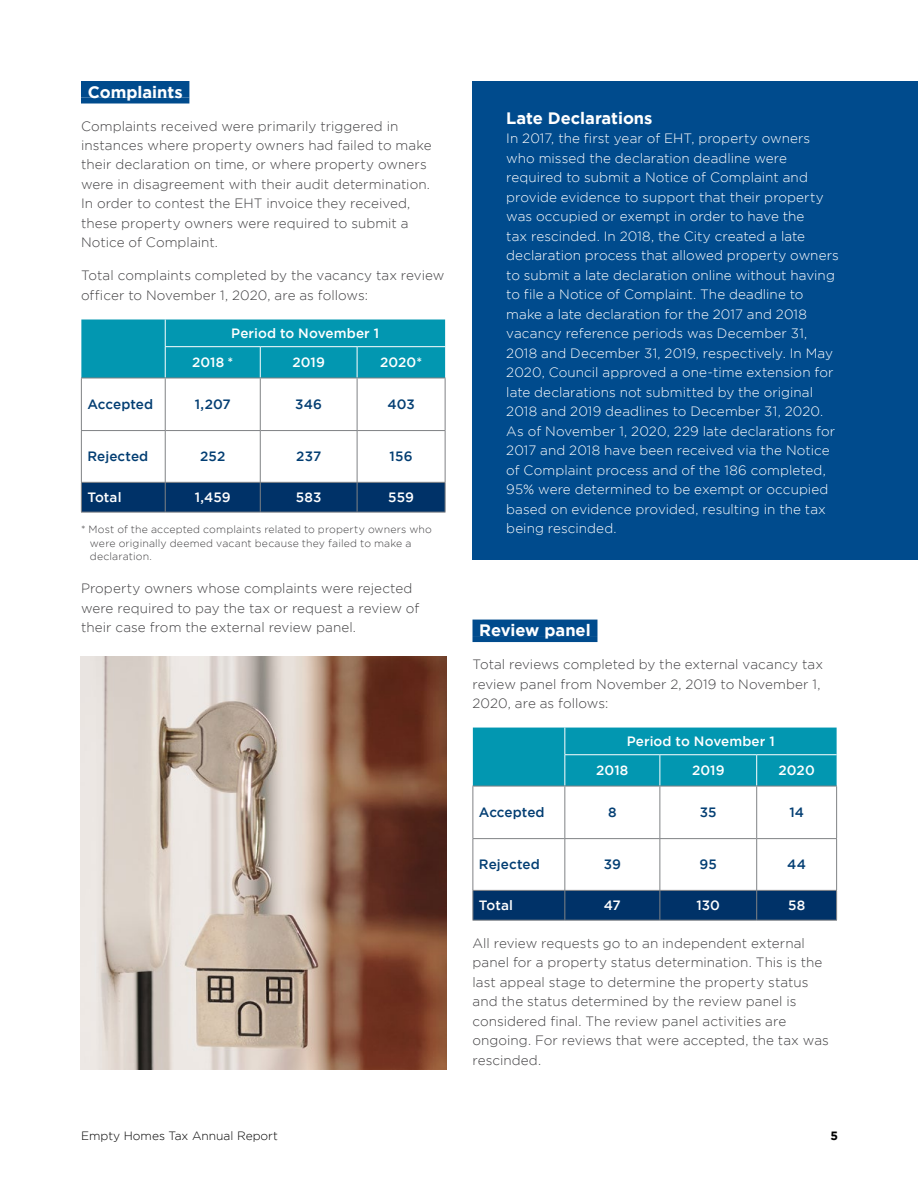
<style>
.page{position:relative;width:918px;height:1188px;background:#fff}
.page>*{position:absolute;margin:0;border:0;box-sizing:border-box;transform-origin:0 0}
.t1{font:700 16.5px "Gotham";color:#fff}
.t2{font:300 13.5px/19.5px "Gotham";letter-spacing:.005em;color:#414042}
.t3{font:300 13.5px/19.5px "Gotham";letter-spacing:.005em;color:#fff}
.t4{font:500 13.5px/29.2px "Gotham";letter-spacing:.01em;color:#fff}
.t5{font:500 13.5px "Gotham";letter-spacing:.005em;color:#033e73}
.t6{font:300 12px "Gotham";color:#000}
.t7{font:700 12px "Gotham";color:#000}
.t8{font:300 10.5px/13.5px "Gotham";letter-spacing:.015em;color:#414042}
</style>
<div class="page">
<div style="left:81px;top:81px;width:108px;height:17px;background:#004b8d"></div>
<div style="left:81px;top:98px;width:108px;height:6px;background:#004b8d"></div>
<div style="left:81px;top:319px;width:364px;height:59px;background:#0297b1"></div>
<hr style="left:165px;top:347px;width:1px;height:31px;background:#fff">
<hr style="left:260px;top:347px;width:1px;height:31px;background:#fff">
<hr style="left:357px;top:347px;width:1px;height:31px;background:#fff">
<hr style="left:81px;top:378px;width:84px;height:1px;background:#808285">
<hr style="left:81px;top:378px;width:1px;height:52px;background:#808285">
<hr style="left:165px;top:378px;width:95px;height:1px;background:#808285">
<hr style="left:165px;top:378px;width:1px;height:52px;background:#808285">
<hr style="left:260px;top:378px;width:97px;height:1px;background:#808285">
<hr style="left:260px;top:378px;width:1px;height:52px;background:#808285">
<hr style="left:357px;top:378px;width:89px;height:1px;background:#808285">
<hr style="left:357px;top:378px;width:1px;height:52px;background:#808285">
<hr style="left:445px;top:378px;width:1px;height:52px;background:#808285">
<hr style="left:81px;top:430px;width:84px;height:1px;background:#808285">
<hr style="left:81px;top:431px;width:1px;height:51px;background:#808285">
<hr style="left:165px;top:430px;width:95px;height:1px;background:#808285">
<hr style="left:165px;top:431px;width:1px;height:51px;background:#808285">
<hr style="left:260px;top:430px;width:97px;height:1px;background:#808285">
<hr style="left:260px;top:431px;width:1px;height:51px;background:#808285">
<hr style="left:357px;top:430px;width:89px;height:1px;background:#808285">
<hr style="left:357px;top:431px;width:1px;height:51px;background:#808285">
<hr style="left:445px;top:431px;width:1px;height:51px;background:#808285">
<svg style="left:81px;top:482px;width:365px;height:30px;background:#073669"></svg>
<hr style="left:81px;top:512px;width:84px;height:1px;background:#808285">
<hr style="left:165px;top:512px;width:95px;height:1px;background:#808285">
<hr style="left:260px;top:512px;width:97px;height:1px;background:#808285">
<hr style="left:357px;top:512px;width:89px;height:1px;background:#808285">
<img style="left:80px;top:657px;width:366px;height:412px">
<div style="left:472px;top:620px;width:125px;height:16px;background:#004b8d"></div>
<div style="left:472px;top:636px;width:125px;height:6px;background:#004b8d"></div>
<div style="left:473px;top:728px;width:364px;height:58px;background:#0297b1"></div>
<hr style="left:564px;top:755px;width:1px;height:31px;background:#fff">
<hr style="left:660px;top:755px;width:1px;height:31px;background:#fff">
<hr style="left:756px;top:755px;width:1px;height:31px;background:#fff">
<hr style="left:472px;top:786px;width:93px;height:1px;background:#808285">
<hr style="left:472px;top:786px;width:1px;height:52px;background:#808285">
<hr style="left:565px;top:786px;width:95px;height:1px;background:#808285">
<hr style="left:564px;top:786px;width:1px;height:52px;background:#808285">
<hr style="left:660px;top:786px;width:97px;height:1px;background:#808285">
<hr style="left:660px;top:786px;width:1px;height:52px;background:#808285">
<hr style="left:757px;top:786px;width:80px;height:1px;background:#808285">
<hr style="left:756px;top:786px;width:1px;height:52px;background:#808285">
<hr style="left:836px;top:786px;width:1px;height:52px;background:#808285">
<hr style="left:472px;top:838px;width:93px;height:1px;background:#808285">
<hr style="left:472px;top:839px;width:1px;height:51px;background:#808285">
<hr style="left:565px;top:838px;width:95px;height:1px;background:#808285">
<hr style="left:564px;top:839px;width:1px;height:51px;background:#808285">
<hr style="left:660px;top:838px;width:97px;height:1px;background:#808285">
<hr style="left:660px;top:839px;width:1px;height:51px;background:#808285">
<hr style="left:757px;top:838px;width:80px;height:1px;background:#808285">
<hr style="left:756px;top:839px;width:1px;height:51px;background:#808285">
<hr style="left:836px;top:839px;width:1px;height:51px;background:#808285">
<svg style="left:472px;top:890px;width:365px;height:30px;background:#073669"></svg>
<hr style="left:472px;top:920px;width:93px;height:1px;background:#808285">
<hr style="left:565px;top:920px;width:95px;height:1px;background:#808285">
<hr style="left:660px;top:920px;width:97px;height:1px;background:#808285">
<hr style="left:757px;top:920px;width:80px;height:1px;background:#808285">
<div style="left:472px;top:81px;width:446px;height:478px;background:#004b8d"></div>
<p class="t1" style="left:88px;top:82px;width:96px">Complaints</p>
<p class="t2" style="left:81px;top:116px;width:352px">Complaints received were primarily triggered in instances where property owners had failed to make their declaration on time, or where property owners were in disagreement with their audit determination.<br>In order to contest the EHT invoice they received, these property owners were required to submit a Notice of Complaint.</p>
<p class="t2" style="left:81px;top:266px;width:365px">Total complaints completed by the vacancy tax review officer to November 1, 2020, are as follows:</p>
<p class="t4" style="left:192px;top:318px;width:189px;text-indent:39px">Period to November 1<br>2018 *</p>
<p class="t4" style="left:292px;top:348px;width:34px">2019</p>
<p class="t4" style="left:380px;top:348px;width:44px">2020*</p>
<p class="t5" style="left:87px;top:397px;width:67px">Accepted</p>
<p class="t5" style="left:195px;top:397px;width:38px">1,207</p>
<p class="t5" style="left:295px;top:397px;width:28px">346</p>
<p class="t5" style="left:387px;top:397px;width:29px">403</p>
<p class="t5" style="left:87px;top:449px;width:62px">Rejected</p>
<p class="t5" style="left:200px;top:449px;width:27px">252</p>
<p class="t5" style="left:296px;top:449px;width:27px">237</p>
<p class="t5" style="left:390px;top:449px;width:24px">156</p>
<p class="t4" style="left:87px;top:482px;width:36px">Total</p>
<p class="t4" style="left:195px;top:482px;width:38px">1,459</p>
<p class="t4" style="left:296px;top:482px;width:27px">583</p>
<p class="t4" style="left:388px;top:482px;width:27px">559</p>
<p class="t8" style="left:90px;top:523px;width:343px;text-indent:-9px">* Most of the accepted complaints related to property owners who were originally deemed vacant because they failed to make a declaration.</p>
<p class="t2" style="left:81px;top:579px;width:340px">Property owners whose complaints were rejected were required to pay the tax or request a review of their case from the external review panel.</p>
<p class="t1" style="left:506px;top:108px;width:148px">Late Declarations</p>
<p class="t3" style="left:506px;top:129px;width:334px">In 2017, the first year of EHT, property owners who missed the declaration deadline were required to submit a Notice of Complaint and provide evidence to support that their property was occupied or exempt in order to have the<br>tax rescinded. In 2018, the City created a late declaration process that allowed property owners to submit a late declaration online without having to file a Notice of Complaint. The deadline to make a late declaration for the 2017 and 2018 vacancy reference periods was December 31, 2018 and December 31, 2019, respectively. In May 2020, Council approved a one-time extension for late declarations not submitted by the original 2018 and 2019 deadlines to December 31, 2020.<br>As of November 1, 2020, 229 late declarations for 2017 and 2018 have been received via the Notice of Complaint process and of the 186 completed, 95% were determined to be exempt or occupied based on evidence provided, resulting in the tax being rescinded.</p>
<p class="t1" style="left:479px;top:621px;width:113px">Review panel</p>
<p class="t2" style="left:472px;top:654px;width:352px">Total reviews completed by the external vacancy tax review panel from November 2, 2019 to November 1,<br>2020, are as follows:</p>
<p class="t4" style="left:596px;top:726px;width:180px;text-indent:31px">Period to November 1<br>2018</p>
<p class="t4" style="left:692px;top:756px;width:34px">2019</p>
<p class="t4" style="left:779px;top:756px;width:38px">2020</p>
<p class="t5" style="left:479px;top:805px;width:67px">Accepted</p>
<p class="t5" style="left:608px;top:805px;width:10px">8</p>
<p class="t5" style="left:700px;top:805px;width:18px">35</p>
<p class="t5" style="left:789px;top:805px;width:16px">14</p>
<p class="t5" style="left:479px;top:857px;width:62px">Rejected</p>
<p class="t5" style="left:604px;top:857px;width:19px">39</p>
<p class="t5" style="left:700px;top:857px;width:19px">95</p>
<p class="t5" style="left:787px;top:857px;width:20px">44</p>
<p class="t4" style="left:479px;top:891px;width:36px">Total</p>
<p class="t4" style="left:604px;top:891px;width:18px">47</p>
<p class="t4" style="left:696px;top:891px;width:25px">130</p>
<p class="t4" style="left:788px;top:891px;width:19px">58</p>
<p class="t2" style="left:473px;top:933px;width:358px">All review requests go to an independent external panel for a property status determination. This is the last appeal stage to determine the property status and the status determined by the review panel is considered final. The review panel activities are ongoing. For reviews that were accepted, the tax was rescinded.</p>
<p class="t6" style="left:81px;top:1129px;width:198px">Empty Homes Tax Annual Report</p>
<p class="t7" style="left:831px;top:1129px;width:9px">5</p>
</div>
